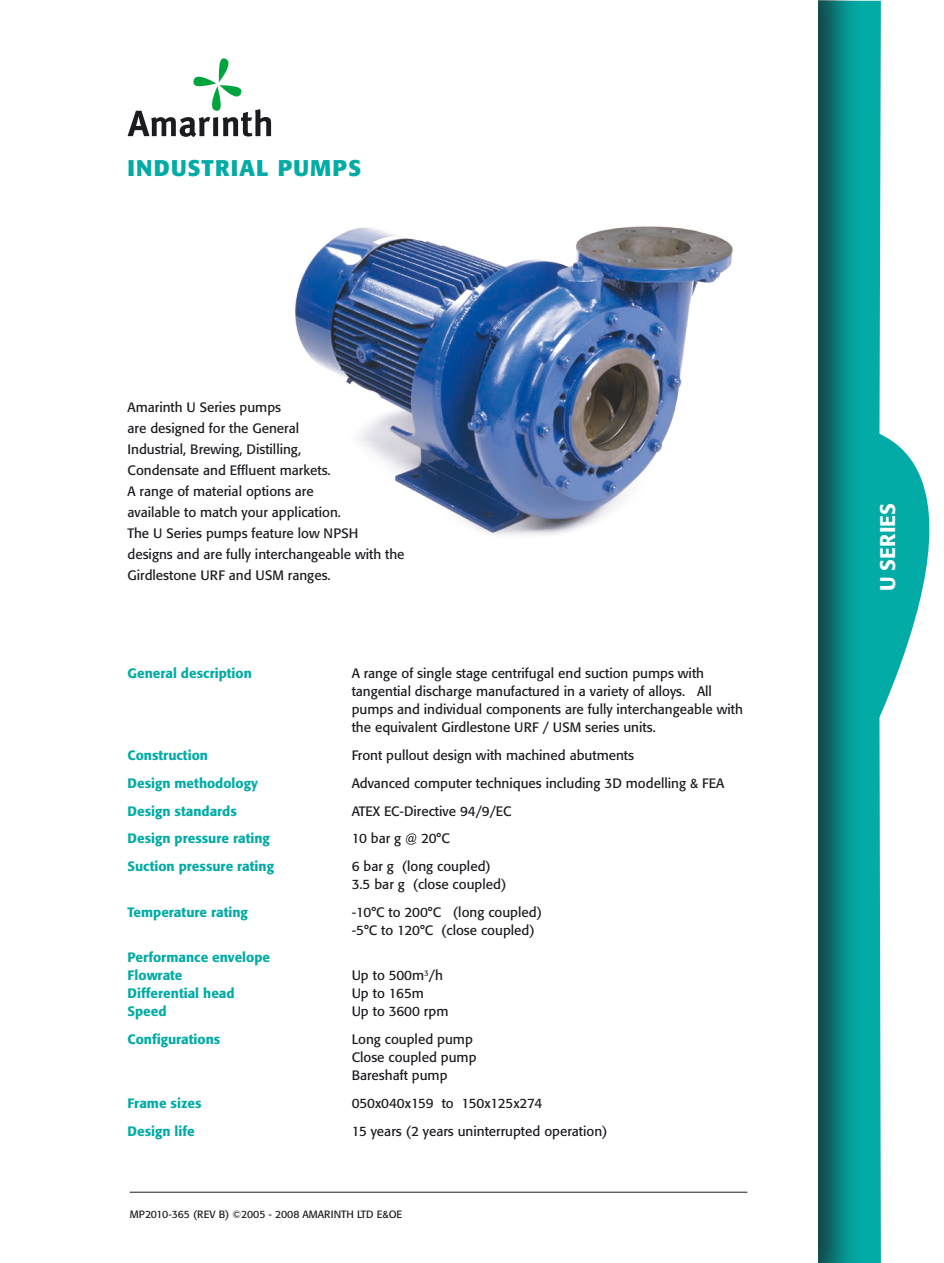
<style>
.page{position:relative;width:944px;height:1263px;background:#fff}
.page>*{position:absolute;margin:0;border:0;box-sizing:border-box;transform-origin:0 0}
.t1{font:700 22.5px "Formata";letter-spacing:.05em;color:#02aba5}
.t2{font:500 21px "Formata";letter-spacing:.005em;color:#fff}
.t3{font:13.5px/18px "Formata";color:#1b1c20}
.t4{font:500 13.5px/18px "Formata";color:#02aba5}
.t5{font:10.5px "Formata";color:#1b1c20}
</style>
<div class="page">
<svg style="left:861px;top:1px;width:69px;height:1262px"></svg>
<div style="left:0;top:0;width:861px;height:1263px;background:#1b1c20;opacity:.75"></div>
<div style="left:0;top:0;width:818px;height:1263px;background:#fff"></div>
<img style="left:295px;top:226px;width:438px;height:309px">
<svg style="left:128px;top:58px;width:143px;height:79px"></svg>
<hr style="left:130px;top:1192px;width:617px;height:1px;background:#1b1c20">
<h1 class="t1" style="left:128px;top:154px;width:235px">INDUSTRIAL PUMPS</h1>
<p class="t3" style="left:128px;top:397px;width:279px;line-height:21px">Amarinth U Series pumps<br>are designed for the General<br>Industrial, Brewing, Distilling,<br>Condensate and Effluent markets.<br>A range of material options are<br>available to match your application.<br>The U Series pumps feature low N PSH designs and are fully interchangeable with the Girdlestone URF and USM ranges.</p>
<p class="t4" style="left:128px;top:664px;width:126px">General description</p>
<p class="t3" style="left:352px;top:664px;width:393px">A range of single stage centrifugal end suction pumps with tangential discharge manufactured in a variety of alloys. All pumps and individual components are fully interchangeable with the equivalent Girdlestone URF / USM series units.</p>
<p class="t4" style="left:128px;top:746px;width:82px">Construction</p>
<p class="t3" style="left:352px;top:746px;width:284px">Front pullout design with machined abutments</p>
<p class="t4" style="left:128px;top:774px;width:132px">Design methodology</p>
<p class="t3" style="left:352px;top:774px;width:374px">Advanced computer techniques including 3D modelling &amp; FEA</p>
<p class="t4" style="left:128px;top:802px;width:111px">Design standards</p>
<p class="t3" style="left:352px;top:802px;width:161px">ATEX EC-Directive 94/9/EC</p>
<p class="t4" style="left:128px;top:829px;width:144px">Design pressure rating</p>
<p class="t3" style="left:352px;top:829px;width:100px">10 bar g @ 20°C</p>
<p class="t4" style="left:128px;top:857px;width:148px">Suction pressure rating</p>
<p class="t3" style="left:352px;top:857px;width:156px">6 bar g (long coupled)<br>3.5 bar g (close coupled)</p>
<p class="t4" style="left:128px;top:903px;width:122px">Temperature rating</p>
<p class="t3" style="left:352px;top:903px;width:192px">-10°C to 200°C (long coupled) -5°C to 120°C (close coupled)</p>
<p class="t4" style="left:128px;top:949px;width:144px">Performance envelope<br>Flowrate<br>Differential head<br>Speed</p>
<p class="t3" style="left:352px;top:967px;width:98px">Up to 500m<sup>3</sup>/h<br>Up to 165m<br>Up to 3600 rpm</p>
<p class="t4" style="left:128px;top:1030px;width:94px">Configurations</p>
<p class="t3" style="left:352px;top:1030px;width:126px">Long coupled pump<br>Close coupled pump<br>Bareshaft pump</p>
<p class="t4" style="left:128px;top:1094px;width:75px">Frame sizes</p>
<p class="t3" style="left:352px;top:1094px;width:192px">050x040x159 to 150x125x274</p>
<p class="t4" style="left:128px;top:1122px;width:69px">Design life</p>
<p class="t3" style="left:352px;top:1122px;width:257px">15 years (2 years uninterrupted operation)</p>
<p class="t5" style="left:130px;top:1208px;width:188px">MP2010-365 (Rev B) ©2005 - 2008 Amar</p>
<p class="t5" style="left:331px;top:1208px;width:73px">inth Ltd E&amp;OE</p>
<h2 class="t2" style="left:875px;top:591px;width:88px;rotate:-90deg">U Series</h2>
</div>
